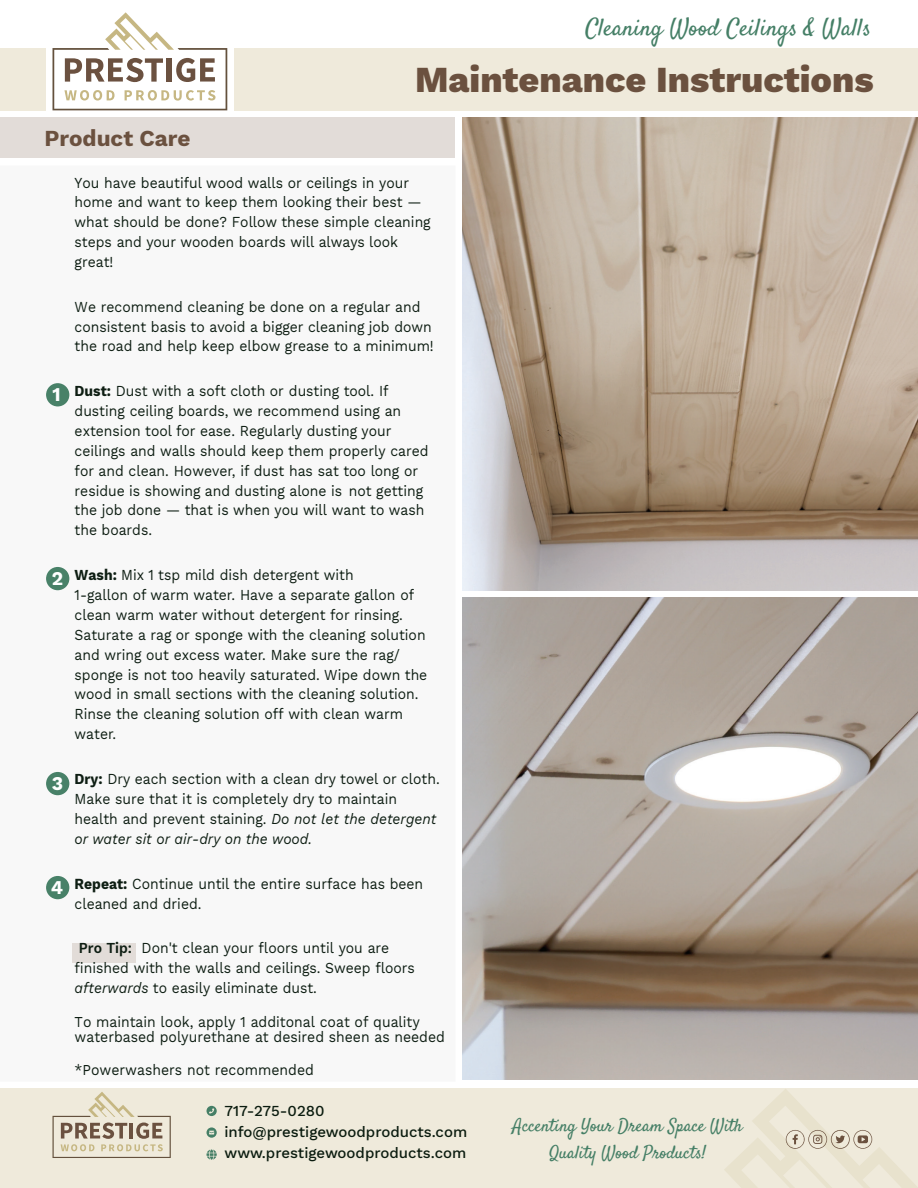
<style>
.page{position:relative;width:918px;height:1188px;background:#fff}
.page>*{position:absolute;margin:0;border:0;box-sizing:border-box;transform-origin:0 0}
.t1{font:800 36px "Work Sans";color:#6b513f}
.t2{font:24px "Satisfy";color:#457f66}
.t3{font:700 22.5px "Work Sans";color:#6b513f}
.t4{font:700 19.2px "Work Sans";color:#fff}
.t5{font:18px/27px "Satisfy";color:#457f66;text-align:center}
.t6{font:15.15px/19.5px "Work Sans";color:#0e1e13;scale:.92 1}
.t7{font:15px/19.8px "Work Sans";color:#0e1e13;scale:.93 1}
.t8{font:500 15px/21px "Work Sans";color:#0b1c0f}
.s1{font-weight:700}
.s2{font-style:italic}
.s3{font-weight:600}
</style>
<div class="page">
<div style="left:0;top:1088px;width:918px;height:100px;background:#efeadb"></div>
<div style="left:235px;top:48px;width:683px;height:62px;background:#efeadb"></div>
<div style="left:0;top:48px;width:45px;height:62px;background:#efeadb"></div>
<svg style="left:53px;top:12px;width:174px;height:98px"></svg>
<svg style="left:53px;top:1092px;width:118px;height:66px"></svg>
<svg style="left:207px;top:1127px;width:10px;height:11px"></svg>
<svg style="left:207px;top:1106px;width:10px;height:10px"></svg>
<svg style="left:207px;top:1149px;width:10px;height:11px"></svg>
<svg style="left:724px;top:1089px;width:194px;height:99px"></svg>
<div style="left:0;top:118px;width:455px;height:40px;background:#e2dcd8"></div>
<div style="left:0;top:166px;width:456px;height:916px;background:#f8f8f8"></div>
<div style="left:72px;top:943px;width:64px;height:20px;background:#e2dcd8"></div>
<div style="left:46px;top:383px;width:23px;height:23px;background:#488168;border-radius:50%"></div>
<div style="left:46px;top:567px;width:23px;height:23px;background:#488168;border-radius:50%"></div>
<div style="left:46px;top:772px;width:23px;height:23px;background:#488168;border-radius:50%"></div>
<div style="left:46px;top:876px;width:23px;height:23px;background:#488168;border-radius:50%"></div>
<img style="left:463px;top:118px;width:455px;height:472px">
<img style="left:463px;top:598px;width:455px;height:482px">
<h2 class="t2" style="left:585px;top:13px;width:287px">Cleaning Wood Ceilings &amp; Walls</h2>
<h3 class="t3" style="left:45px;top:121px;width:148px">Product Care</h3>
<h1 class="t1" style="left:415px;top:53px;width:460px">Maintenance Instructions</h1>
<p class="t4" style="left:53px;top:380px;width:10px">1</p>
<p class="t4" style="left:52px;top:564px;width:13px">2</p>
<p class="t4" style="left:52px;top:769px;width:13px">3</p>
<p class="t4" style="left:51px;top:873px;width:14px">4</p>
<p class="t7" style="left:75px;top:172px;width:384px">You have beautiful wood walls or ceilings in your home and want to keep them looking their best — what should be done? Follow these simple cleaning steps and your wooden boards will always look great!</p>
<p class="t7" style="left:75px;top:296px;width:388px">We recommend cleaning be done on a regular and consistent basis to avoid a bigger cleaning job down the road and help keep elbow grease to a minimum!</p>
<p class="t7" style="left:75px;top:381px;width:382px"><span class="s1">Dust:</span> Dust with a soft cloth or dusting tool. If dusting ceiling boards, we recommend using an extension tool for ease. Regularly dusting your ceilings and walls should keep them properly cared for and clean. However, if dust has sat too long or residue is showing and dusting alone is not getting the job done — that is when you will want to wash the boards.</p>
<p class="t7" style="left:75px;top:565px;width:381px"><span class="s1">Wash:</span> Mix 1 tsp mild dish detergent with<br>1-gallon of warm water. Have a separate gallon of clean warm water without detergent for rinsing.<br>Saturate a rag or sponge with the cleaning solution and wring out excess water. Make sure the rag/ sponge is not too heavily saturated. Wipe down the wood in small sections with the cleaning solution.<br>Rinse the cleaning solution off with clean warm water.</p>
<p class="t7" style="left:75px;top:769px;width:394px"><span class="s1">Dry:</span> Dry each section with a clean dry towel or cloth.<br>Make sure that it is completely dry to maintain health and prevent staining. <span class="s2">Do not let the detergent or water sit or air-dry on the wood.</span></p>
<p class="t6" style="left:75px;top:874px;width:380px"><span class="s1">Repeat:</span> Continue until the entire surface has been cleaned and dried.</p>
<p class="t7" style="left:75px;top:938px;width:368px"><span class="s3">Pro Tip:</span> Don't clean your floors until you are finished with the walls and ceilings. Sweep floors <span class="s2">afterwards</span> to easily eliminate dust.</p>
<p class="t6" style="left:75px;top:1014px;width:404px;line-height:15.1px">To maintain look, apply 1 additonal coat of quality waterbased polyurethane at desired sheen as needed</p>
<p class="t6" style="left:75px;top:1060px;width:262px">*Powerwashers not recommended</p>
<p class="t8" style="left:225px;top:1100px;width:244px">717-275-0280 info@prestigewoodproducts.com www.prestigewoodproducts.com</p>
<p class="t5" style="left:513px;top:1113px;width:232px">Accenting Your Dream Space With<br>Quality Wood Products!</p>
</div>
